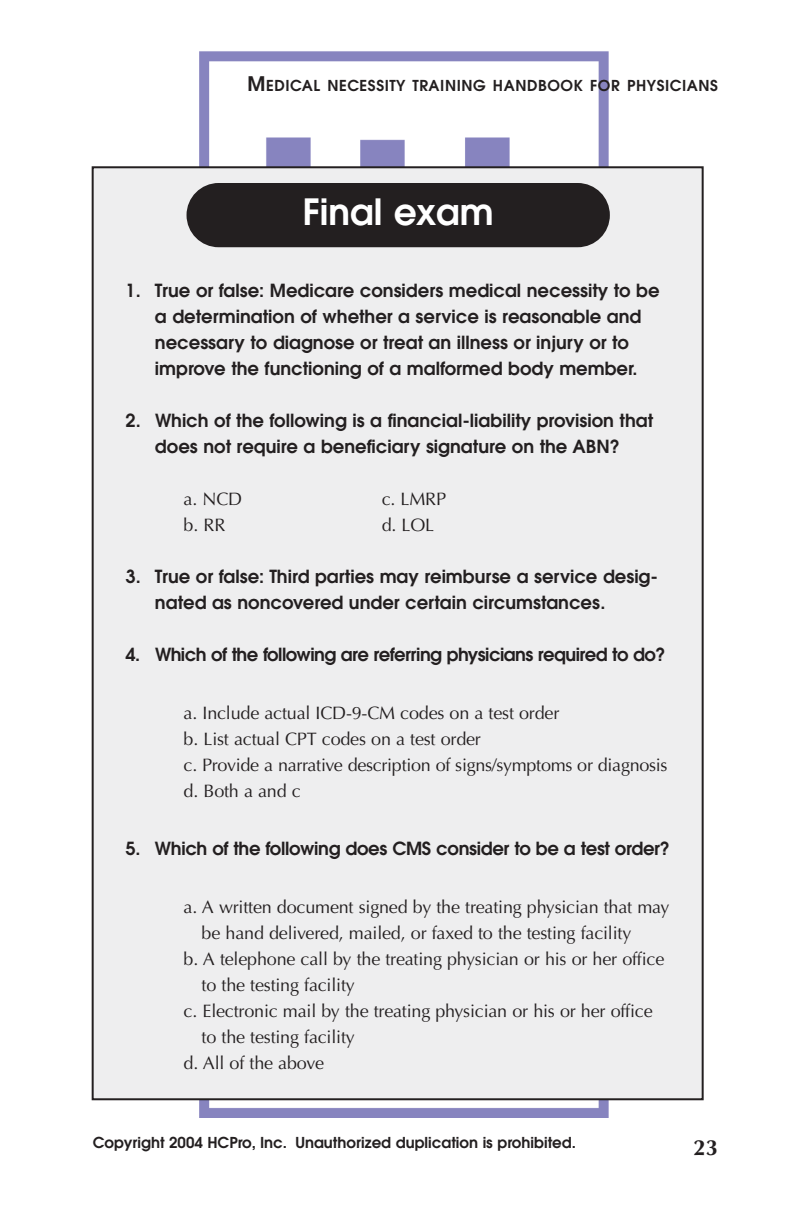
<style>
.page{position:relative;width:792px;height:1224px;background:#fff}
.page>*{position:absolute;margin:0;border:0;box-sizing:border-box;transform-origin:0 0}
.t1{font:600 36px "Avant Garde";color:#fff}
.t2{font:700 22px "Optima";color:#231f20}
.t3{font:600 18px/26px "Avant Garde";color:#231f20}
.t4{font:18px/26px "Optima";letter-spacing:-.01em;color:#231f20}
.t5{font:600 18px "Avant Garde";letter-spacing:-.03em;color:#231f20}
.t6{font:600 15px "Avant Garde";color:#231f20}
.t7{font:600 15px "Avant Garde";letter-spacing:.035em;color:#231f20}
.s1{font-size:20px}
</style>
<div class="page">
<img style="left:188px;top:51px;width:427px;height:1067px">
<div style="left:93px;top:167px;width:610px;height:932px;background:#eeeeef"></div>
<div style="left:187px;top:183px;width:423px;height:64px;background:#231f20;border-radius:32px"></div>
<p class="t7" style="left:247px;top:80px;width:472px"><span class="s1">M</span>EDICAL NECESSITY TRAINING HANDBOOK FOR PHYSICIANS</p>
<h1 class="t1" style="left:303px;top:198px;width:193px">Final exam</h1>
<p class="t3" style="left:155px;top:279px;width:506px;text-indent:-29px">1. True or false: Medicare considers medical necessity to be a determination of whether a service is reasonable and necessary to diagnose or treat an illness or injury or to improve the functioning of a malformed body member.</p>
<p class="t3" style="left:126px;top:409px;width:529px;text-align:center">2. Which of the following is a financial-liability provision that does not require a beneficiary signature on the ABN?</p>
<p class="t4" style="left:184px;top:488px;width:60px">a. NCD</p>
<p class="t4" style="left:382px;top:488px;width:66px">c. LMRP</p>
<p class="t4" style="left:184px;top:514px;width:43px">b. RR</p>
<p class="t4" style="left:382px;top:514px;width:54px">d. LOL</p>
<p class="t3" style="left:155px;top:565px;width:505px;text-indent:-29px">3. True or false: Third parties may reimburse a service desig&shy;nated as noncovered under certain circumstances.</p>
<p class="t5" style="left:126px;top:648px;width:542px">4. Which of the following are referring physicians required to do?</p>
<p class="t4" style="left:184px;top:702px;width:485px">a. Include actual ICD-9-CM codes on a test order<br>b. List actual CPT codes on a test order<br>c. Provide a narrative description of signs/symptoms or diagnosis d. Both a and c</p>
<p class="t3" style="left:126px;top:837px;width:546px">5. Which of the following does CMS consider to be a test order?</p>
<p class="t4" style="left:184px;top:896px;width:487px">a. A written document signed by the treating physician that may</p>
<p class="t4" style="left:202px;top:922px;width:431px">be hand delivered, mailed, or faxed to the testing facility</p>
<p class="t4" style="left:184px;top:948px;width:482px">b. A telephone call by the treating physician or his or her office</p>
<p class="t4" style="left:202px;top:974px;width:155px">to the testing facility</p>
<p class="t4" style="left:184px;top:1000px;width:471px">c. Electronic mail by the treating physician or his or her office</p>
<p class="t4" style="left:202px;top:1026px;width:155px">to the testing facility</p>
<p class="t4" style="left:184px;top:1052px;width:142px">d. All of the above</p>
<p class="t6" style="left:93px;top:1137px;width:484px">Copyright 2004 HCPro, Inc. Unauthorized duplication is prohibited.</p>
<p class="t2" style="left:694px;top:1138px;width:26px">23</p>
</div>
